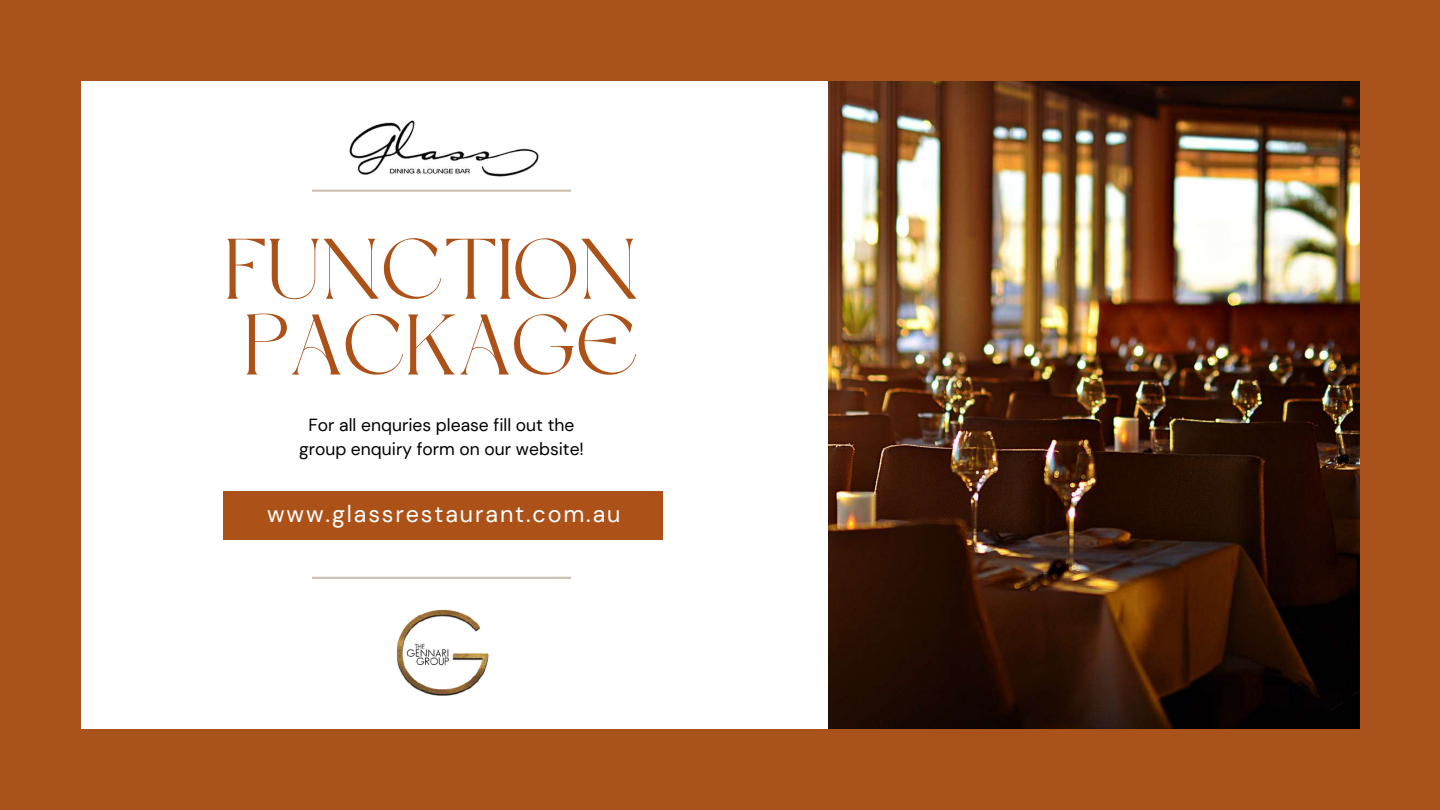
<style>
.page{position:relative;width:1440px;height:810px;background:#a9521b}
.page>*{position:absolute;margin:0;border:0;box-sizing:border-box;transform-origin:0 0}
.t1{font:85.5px/75.8px "Dream Avenue";color:#ac5219}
.t2{font:23.4px "DM Sans";letter-spacing:.08em;color:#fff}
.t3{font:17.5px/24px "DM Sans";color:#000;text-align:center}
</style>
<div class="page">
<div style="left:81px;top:81px;width:1278px;height:648px;background:#fff"></div>
<img style="left:829px;top:81px;width:530px;height:648px">
<div style="left:223px;top:492px;width:440px;height:48px;background:#ac5219"></div>
<hr style="left:312px;top:190px;width:259px;height:2px;background:#cec2b5">
<hr style="left:312px;top:577px;width:259px;height:2px;background:#cec2b5">
<img style="left:349px;top:120px;width:189px;height:72px">
<img style="left:397px;top:609px;width:92px;height:87px">
<h1 class="t1" style="left:225px;top:239px;width:416px">FUNCTION<br>PACKAGE</h1>
<p class="t3" style="left:299px;top:413px;width:286px">For all enquries please fill out the group enquiry form on our website!</p>
<h2 class="t2" style="left:267px;top:499px;width:355px">www.glassrestaurant.com.au</h2>
</div>
